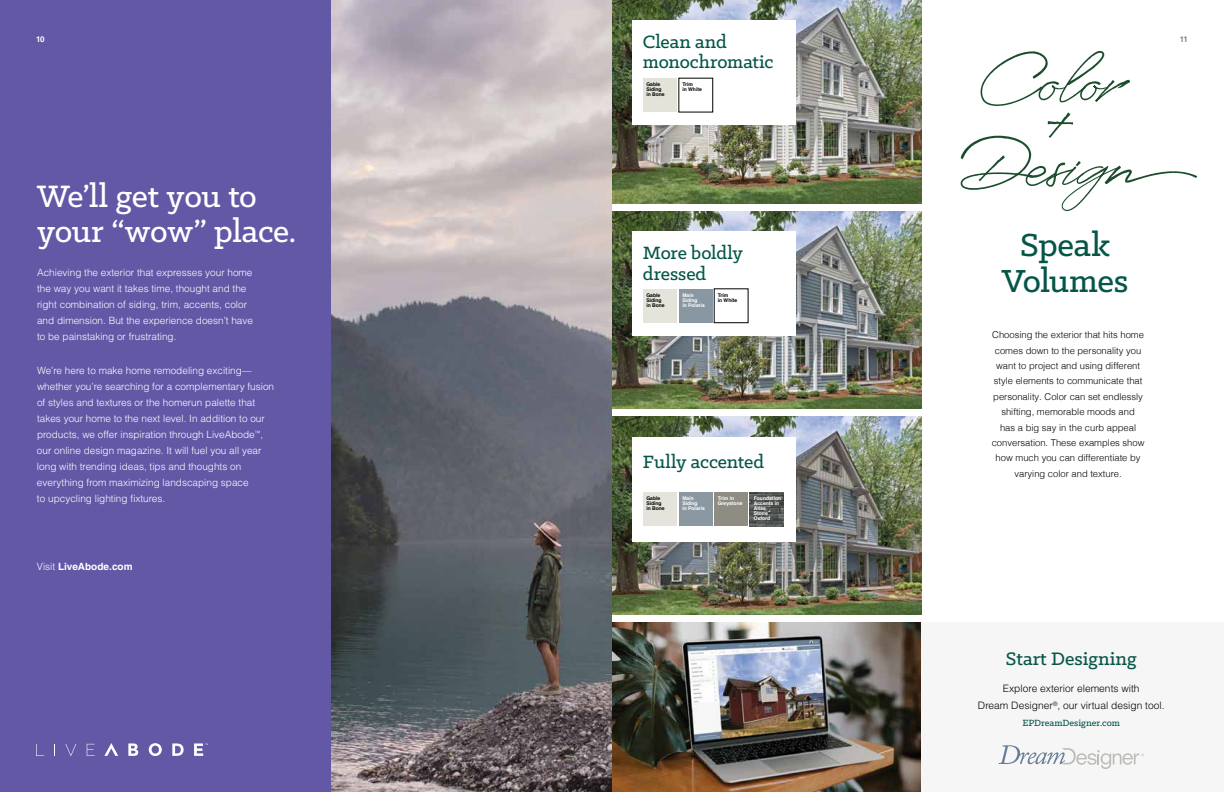
<style>
.page{position:relative;width:1224px;height:792px;background:#fff}
.page>*{position:absolute;margin:0;border:0;box-sizing:border-box;transform-origin:0 0}
.t1{font:80.6px/84.6px "Anaheim";letter-spacing:-.04em;color:#1b4d2d}
.t2{font:500 36.1px/35.9px "Klinic Slab";letter-spacing:-.01em;color:#065648;text-align:center}
.t3{font:500 35px/35px "Klinic Slab";letter-spacing:-.01em;color:#fff}
.t4{font:500 20.5px "Klinic Slab";color:#065648}
.t5{font:500 20.1px/20.1px "Klinic Slab";letter-spacing:-.005em;color:#065648}
.t6{font:300 10.2px/17.4px "Helvetica LT Std";color:#000;text-align:center}
.t7{font:500 10.2px "Klinic Slab";color:#065648}
.t8{font:300 10px/16px "Helvetica LT Std";color:#fff}
.t9{font:700 10px "Helvetica LT Std";color:#fff}
.t10{font:300 9.4px/15.4px "Helvetica";color:#000;text-align:center}
.t11{font:700 8px "Helvetica LT Std";color:#fff}
.t12{font:700 8px "Helvetica LT Std";color:#808080}
.t13{font:700 5px/5px "Helvetica";color:#fff}
.t14{font:700 5px/5px "Helvetica";color:#000}
.s1{font-weight:300}
</style>
<div class="page">
<img style="left:331px;top:0;width:281px;height:792px">
<div style="left:0;top:0;width:331px;height:792px;background:#6258a6"></div>
<svg style="left:128px;top:743px;width:10px;height:13px"></svg>
<svg style="left:149px;top:743px;width:13px;height:13px"></svg>
<svg style="left:172px;top:743px;width:12px;height:13px"></svg>
<svg style="left:104px;top:743px;width:14px;height:13px"></svg>
<svg style="left:36px;top:744px;width:8px;height:12px"></svg>
<svg style="left:54px;top:744px;width:1px;height:12px"></svg>
<svg style="left:65px;top:744px;width:11px;height:12px"></svg>
<svg style="left:87px;top:744px;width:8px;height:12px"></svg>
<svg style="left:194px;top:743px;width:14px;height:13px"></svg>
<img style="left:612px;top:211px;width:310px;height:198px">
<img style="left:612px;top:0;width:310px;height:203px">
<img style="left:612px;top:417px;width:310px;height:198px">
<img style="left:612px;top:623px;width:309px;height:169px">
<div style="left:922px;top:623px;width:302px;height:169px;background:#f6f6f6"></div>
<div style="left:632px;top:20px;width:163px;height:105px;background:#fff"></div>
<div style="left:632px;top:231px;width:163px;height:105px;background:#fff"></div>
<div style="left:632px;top:437px;width:163px;height:105px;background:#fff"></div>
<div style="left:643px;top:78px;width:34px;height:34px;background:#e4e3da"></div>
<div style="left:643px;top:289px;width:34px;height:34px;background:#e4e4db"></div>
<div style="left:679px;top:289px;width:34px;height:34px;background:#8997a2"></div>
<div style="left:643px;top:492px;width:34px;height:34px;background:#e4e4dc"></div>
<div style="left:679px;top:492px;width:34px;height:34px;background:#8b97a1"></div>
<div style="left:714px;top:492px;width:34px;height:34px;background:#8f8c84"></div>
<img style="left:750px;top:492px;width:34px;height:34px">
<svg style="left:999px;top:745px;width:145px;height:24px"></svg>
<h3 class="t5" style="left:643px;top:33px;width:132px">Clean and monochromatic</h3>
<p class="t14" style="left:646px;top:82px;width:20px">Gable<br>Siding in Bone</p>
<p class="t14" style="left:682px;top:82px;width:21px">Trim<br>in White</p>
<p class="t11" style="left:36px;top:36px;width:10px">10</p>
<p class="t12" style="left:1180px;top:36px;width:10px">11</p>
<h1 class="t1" style="left:962px;top:29px;width:242px">Color<br>Design</h1>
<h2 class="t2" style="left:1002px;top:229px;width:128px">Speak<br>Volumes</h2>
<p class="t10" style="left:992px;top:328px;width:154px">Choosing the exterior that hits home comes down to the personality you want to project and using different style elements to communicate that personality. Color can set endlessly shifting, memorable moods and<br>has a big say in the curb appeal conversation. These examples show how much you can differentiate by varying color and texture.</p>
<h1 class="t1" style="left:1047px;top:68px;width:29px">+</h1>
<h3 class="t3" style="left:37px;top:181px;width:261px">We’ll get you to your “wow” place.</h3>
<p class="t8" style="left:37px;top:266px;width:218px">Achieving the exterior that expresses your home the way you want it takes time, thought and the right combination of siding, trim, accents, color and dimension. But the experience doesn’t have to be painstaking or frustrating.</p>
<p class="t8" style="left:37px;top:364px;width:239px">We’re here to make home remodeling exciting— whether you’re searching for a complementary fusion of styles and textures or the homerun palette that takes your home to the next level. In addition to our products, we offer inspiration through LiveAbode<sup>™</sup>, our online design magazine. It will fuel you all year long with trending ideas, tips and thoughts on everything from maximizing landscaping space<br>to upcycling lighting fixtures.</p>
<h3 class="t5" style="left:643px;top:244px;width:101px">More boldly dressed</h3>
<p class="t14" style="left:646px;top:293px;width:20px">Gable<br>Siding in Bone</p>
<p class="t13" style="left:682px;top:293px;width:24px">Main<br>Siding<br>in Polaris</p>
<p class="t14" style="left:718px;top:293px;width:21px">Trim<br>in White</p>
<h3 class="t5" style="left:643px;top:453px;width:123px">Fully accented</h3>
<p class="t14" style="left:646px;top:496px;width:20px">Gable<br>Siding in Bone</p>
<p class="t13" style="left:682px;top:496px;width:24px">Main<br>Siding<br>in Polaris</p>
<p class="t13" style="left:718px;top:496px;width:26px">Trim in<br>Greystone</p>
<p class="t13" style="left:754px;top:496px;width:29px">Foundation<br>Accents in<br>Atlas<br>Stone<sup>™<br></sup>Oxford</p>
<p class="t9" style="left:37px;top:563px;width:97px"><span class="s1">Visit</span> LiveAbode.com</p>
<h3 class="t4" style="left:1006px;top:650px;width:132px">Start Designing</h3>
<p class="t6" style="left:978px;top:680px;width:188px">Explore exterior elements with<br>Dream Designer<sup>®</sup>, our virtual design tool.</p>
<p class="t7" style="left:1022px;top:719px;width:99px">EPDreamDesigner.com</p>
</div>
